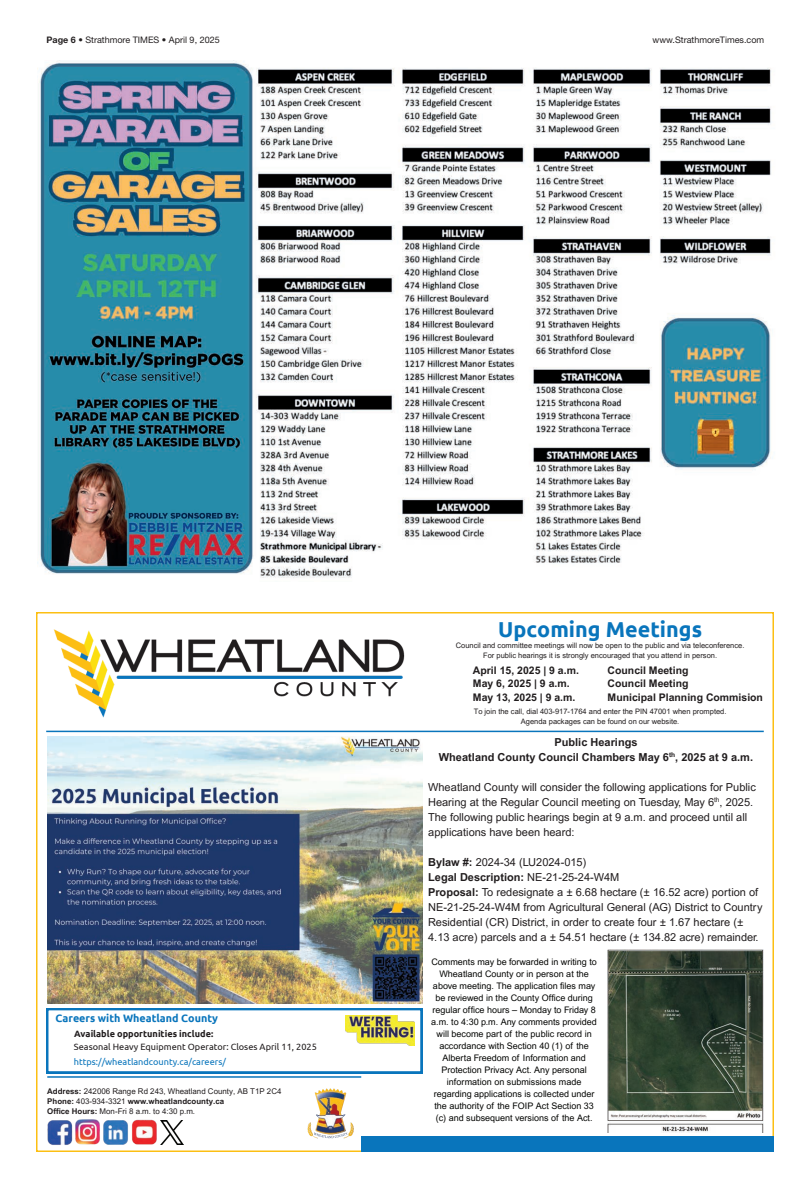
<style>
.page{position:relative;width:810px;height:1188px;background:#fff}
.page>*{position:absolute;margin:0;border:0;box-sizing:border-box;transform-origin:0 0}
.t1{font:700 21.6px "Ubuntu";color:#0975bc}
.t2{font:11px/15px "Arial MT Pro";color:#211d1e}
.t3{font:700 11px/15px "Arial MT Pro";color:#211d1e;text-align:center}
.t4{font:700 10.7px "Ubuntu";color:#0975bc}
.t5{font:700 10.5px/13.5px "Arial MT Pro";color:#211d1e}
.t6{font:9.1px "Ubuntu";color:#211d1e}
.t7{font:9.1px "Ubuntu";color:#0975bc}
.t8{font:700 9.1px "Ubuntu";color:#211d1e}
.t9{font:9px/12px "Arial MT Pro";color:#040503;text-align:center}
.t10{font:9px "Helvetica Neue LT Std";color:#231f20}
.t11{font:7.9px/9.9px "Arial MT Pro";color:#211d1e}
.t12{font:7.5px/9.4px "Arial MT Pro";color:#211d1e;text-align:center}
.t13{font:700 6.6px "Arial MT Pro";color:#211d1e}
.t14{font:6.6px "Arial MT Pro";color:#211d1e}
.s1{font-weight:700}
</style>
<div class="page">
<img style="left:39px;top:60px;width:733px;height:518px">
<svg style="left:36px;top:612px;width:738px;height:540px"></svg>
<img style="left:47px;top:621px;width:372px;height:104px">
<hr style="left:46px;top:731px;width:718px;height:1px;background:#0975bc">
<hr style="left:47px;top:1076px;width:314px;height:2px;background:#0975bc">
<img style="left:160px;top:1121px;width:23px;height:24px">
<img style="left:103px;top:1118px;width:54px;height:29px">
<img style="left:46px;top:1119px;width:54px;height:27px">
<img style="left:301px;top:1084px;width:60px;height:59px">
<svg style="left:46px;top:1008px;width:377px;height:65px"></svg>
<div style="left:361px;top:1137px;width:413px;height:15px;background:#0975bc"></div>
<img style="left:346px;top:1016px;width:69px;height:30px">
<img style="left:607px;top:949px;width:157px;height:183px">
<img style="left:47px;top:737px;width:375px;height:267px">
<p class="t10" style="left:47px;top:35px;width:175px"><span class="s1">Page 6</span> • Strathmore TIMES • April 9, 2025</p>
<p class="t10" style="left:653px;top:35px;width:113px">www.StrathmoreTimes.com</p>
<p class="t4" style="left:56px;top:1012px;width:164px">Careers with Wheatland County</p>
<p class="t8" style="left:74px;top:1028px;width:141px">Available opportunities include:</p>
<p class="t6" style="left:74px;top:1041px;width:244px">Seasonal Heavy Equipment Operator: Closes April 11, 2025</p>
<p class="t7" style="left:74px;top:1057px;width:154px">https://wheatlandcounty.ca/careers/</p>
<p class="t11" style="left:47px;top:1087px;width:236px"><span class="s1">Address:</span> 242006 Range Rd 243, Wheatland County, AB T1P 2C4<br><span class="s1">Phone:</span> 403-934-3321 <span class="s1">www.wheatlandcounty.ca<br>Office Hours:</span> Mon-Fri 8 a.m. to 4:30 p.m.</p>
<h1 class="t1" style="left:498px;top:617px;width:205px">Upcoming Meetings</h1>
<p class="t12" style="left:456px;top:641px;width:290px">Council and committee meetings will now be open to the public and via teleconference.<br>For public hearings it is strongly encouraged that you attend in person.</p>
<p class="t5" style="left:608px;top:664px;width:157px">Council Meeting<br>Council Meeting<br>Municipal Planning Commision</p>
<p class="t3" style="left:439px;top:735px;width:316px">Public Hearings<br>Wheatland County Council Chambers May 6 , 2025 at 9 a.m.</p>
<p class="t5" style="left:473px;top:664px;width:108px">April 15, 2025 | 9 a.m.<br>May 6, 2025 | 9 a.m.<br>May 13, 2025 | 9 a.m.</p>
<p class="t12" style="left:474px;top:707px;width:254px">To join the call, dial 403-917-1764 and enter the PIN 47001 when prompted.<br>Agenda packages can be found on our website.</p>
<p class="t13" style="left:669px;top:750px;width:8px">th</p>
<p class="t2" style="left:428px;top:780px;width:329px">Wheatland County will consider the following applications for Public<br>Hearing at the Regular Council meeting on Tuesday, May 6 , 2025.</p>
<p class="t14" style="left:714px;top:795px;width:7px">th</p>
<p class="t2" style="left:428px;top:810px;width:321px">The following public hearings begin at 9 a.m. and proceed until all applications have been heard:</p>
<p class="t2" style="left:428px;top:855px;width:336px"><span class="s1">Bylaw #:</span> 2024-34 (LU2024-015)<br><span class="s1">Legal Description:</span> NE-21-25-24-W4M<br><span class="s1">Proposal:</span> To redesignate a ± 6.68 hectare (± 16.52 acre) portion of NE-21-25-24-W4M from Agricultural General (AG) District to Country Residential (CR) District, in order to create four ± 1.67 hectare (± 4.13 acre) parcels and a ± 54.51 hectare (± 134.82 acre) remainder.</p>
<p class="t9" style="left:431px;top:956px;width:167px">Comments may be forwarded in writing to Wheatland County or in person at the above meeting. The application files may be reviewed in the County Office during regular office hours – Monday to Friday 8 a.m. to 4:30 p.m. Any comments provided will become part of the public record in accordance with Section 40 (1) of the Alberta Freedom of Information and Protection Privacy Act. Any personal information on submissions made regarding applications is collected under the authority of the FOIP Act Section 33 (c) and subsequent versions of the Act.</p>
</div>
